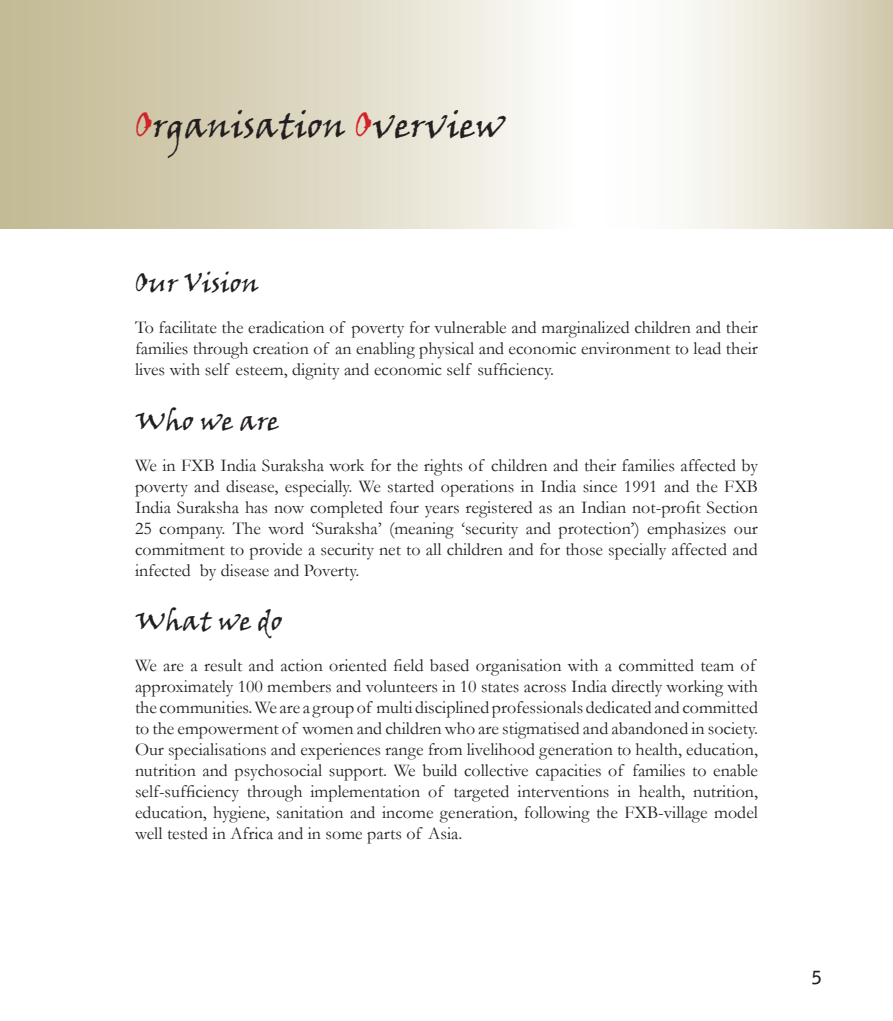
<style>
.page{position:relative;width:893px;height:1021px;background:#fff}
.page>*{position:absolute;margin:0;border:0;box-sizing:border-box;transform-origin:0 0}
.t1{font:36px "Viner Hand ITC";color:#231f20}
.t2{font:27px "Viner Hand ITC";color:#231f20}
.t3{font:18px/21px "Garamond";color:#231f20;text-align:justify}
.t4{font:700 18px "Bell Gothic Std";color:#231f20}
.s1{color:#d1232a}
</style>
<div class="page">
<svg style="left:0;top:0;width:893px;height:228px"></svg>
<h1 class="t1" style="left:135px;top:103px;width:371px"><span class="s1">O</span>rganisation <span class="s1">O</span>verview</h1>
<h2 class="t2" style="left:135px;top:266px;width:126px">Our Vision</h2>
<p class="t3" style="left:135px;top:316px;width:624px">To facilitate the eradication of poverty for vulnerable and marginalized children and their families through creation of an enabling physical and economic environment to lead their lives with self esteem, dignity and economic self sufficiency.</p>
<h2 class="t2" style="left:135px;top:403px;width:146px">Who we are</h2>
<p class="t3" style="left:135px;top:454px;width:624px">We in FXB India Suraksha work for the rights of children and their families affected by poverty and disease, especially. We started operations in India since 1991 and the FXB India Suraksha has now completed four years registered as an Indian not-profit Section 25 company. The word ‘Suraksha’ (meaning ‘security and protection’) emphasizes our commitment to provide a security net to all children and for those specially affected and infected by disease and Poverty.</p>
<h2 class="t2" style="left:135px;top:604px;width:149px">What we do</h2>
<p class="t3" style="left:135px;top:654px;width:624px;text-align:left">We are a result and action oriented field based organisation with a committed team of approximately 100 members and volunteers in 10 states across India directly working with the communities. We are a group of multi disciplined professionals dedicated and committed to the empowerment of women and children who are stigmatised and abandoned in society.<br>Our specialisations and experiences range from livelihood generation to health, education, nutrition and psychosocial support. We build collective capacities of families to enable self-sufficiency through implementation of targeted interventions in health, nutrition, education, hygiene, sanitation and income generation, following the FXB-village model well tested in Africa and in some parts of Asia.</p>
<p class="t4" style="left:812px;top:966px;width:12px">5</p>
</div>
